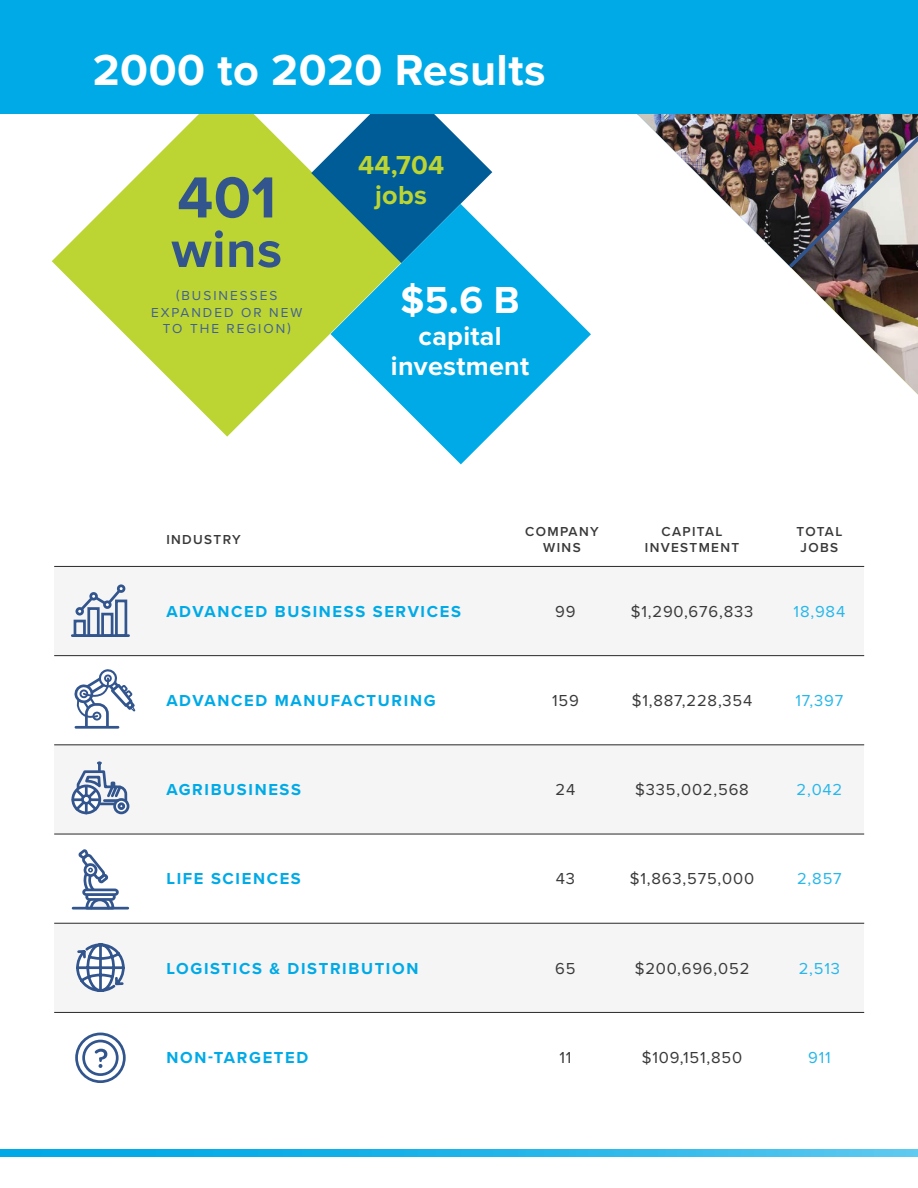
<style>
.page{position:relative;width:918px;height:1188px;background:#fff}
.page>*{position:absolute;margin:0;border:0;box-sizing:border-box;transform-origin:0 0}
.t1{font:700 60px "Proxima Nova";color:#32558e}
.t2{font:700 52.5px "Proxima Nova";color:#32558e}
.t3{font:700 45px "Proxima Nova";letter-spacing:.01em;color:#fff}
.t4{font:700 39px "Proxima Nova";color:#fff}
.t5{font:700 27px/30px "Proxima Nova";letter-spacing:.01em;color:#fff;text-align:center}
.t6{font:700 27px/30px "Proxima Nova";letter-spacing:.01em;color:#bdd532;text-align:center}
.t7{font:700 16.5px "Proxima Nova";letter-spacing:.1em;color:#00aae7}
.t8{font:16.5px "Proxima Nova";letter-spacing:.05em;color:#393939}
.t9{font:16.5px "Proxima Nova";letter-spacing:.05em;color:#26b7eb}
.t10{font:600 13.5px/16.2px "Proxima Nova";letter-spacing:.1em;color:#393939;text-align:center}
.t11{font:13.5px/16.2px "Proxima Nova";letter-spacing:.15em;color:#406096;text-align:center}
</style>
<div class="page">
<img style="left:523px;top:113px;width:262px;height:149px">
<svg style="left:52px;top:113px;width:278px;height:324px;fill:#bdd532"></svg>
<svg style="left:311px;top:113px;width:181px;height:150px"></svg>
<svg style="left:330px;top:204px;width:261px;height:260px;fill:#00aae7"></svg>
<img style="left:785px;top:113px;width:133px;height:282px">
<div style="left:0;top:0;width:918px;height:113px;background:#00aae7"></div>
<div style="left:54px;top:567px;width:810px;height:89px;background:#f5f5f5"></div>
<div style="left:54px;top:745px;width:810px;height:89px;background:#f5f5f5"></div>
<div style="left:54px;top:923px;width:810px;height:89px;background:#f5f5f5"></div>
<svg style="left:74px;top:669px;width:62px;height:60px"></svg>
<hr style="left:76px;top:726px;width:42px;height:3px;background:#32558e">
<svg style="left:72px;top:585px;width:57px;height:52px"></svg>
<div style="left:117px;top:584px;width:8px;height:9px;border:3px solid #32558e;border-radius:50%"></div>
<svg style="left:76px;top:943px;width:49px;height:49px"></svg>
<svg style="left:77px;top:1034px;width:47px;height:48px"></svg>
<div style="left:75px;top:1033px;width:51px;height:50px;border:3px solid #32558e;border-radius:50%"></div>
<svg style="left:95px;top:1049px;width:12px;height:19px"></svg>
<div style="left:82px;top:1040px;width:37px;height:36px;border:3px solid #32558e;border-radius:50%"></div>
<hr style="left:54px;top:655px;width:810px;height:1px;background:#292929">
<hr style="left:54px;top:566px;width:810px;height:1px;background:#292929">
<hr style="left:54px;top:745px;width:810px;height:1px;background:#292929">
<hr style="left:54px;top:834px;width:810px;height:1px;background:#292929">
<hr style="left:54px;top:923px;width:810px;height:1px;background:#292929">
<hr style="left:54px;top:1012px;width:810px;height:1px;background:#292929">
<svg style="left:70px;top:761px;width:59px;height:149px"></svg>
<hr style="left:73px;top:907px;width:55px;height:3px;background:#32558e">
<svg style="left:0;top:1150px;width:918px;height:7px;background:#23b5e9"></svg>
<h3 class="t3" style="left:93px;top:43px;width:454px">2000 to 2020 Results</h3>
<h1 class="t1" style="left:177px;top:162px;width:100px">401</h1>
<h2 class="t2" style="left:171px;top:218px;width:112px">wins</h2>
<p class="t11" style="left:151px;top:288px;width:153px">(BUSINESSES<br>EXPANDED OR NEW<br>TO THE REGION)</p>
<h3 class="t6" style="left:358px;top:151px;width:88px">44,704 jobs</h3>
<h3 class="t4" style="left:401px;top:277px;width:121px">$5.6 B</h3>
<h3 class="t5" style="left:391px;top:322px;width:140px">capital investment</h3>
<p class="t10" style="left:166px;top:531px;width:76px">INDUSTRY</p>
<p class="t10" style="left:525px;top:523px;width:75px">COMPANY<br>WINS</p>
<p class="t10" style="left:645px;top:523px;width:96px">CAPITAL<br>INVESTMENT</p>
<p class="t10" style="left:797px;top:523px;width:47px">TOTAL<br>JOBS</p>
<p class="t7" style="left:166px;top:601px;width:296px">ADVANCED BUSINESS SERVICES</p>
<p class="t8" style="left:555px;top:601px;width:22px">99</p>
<p class="t8" style="left:631px;top:601px;width:124px">$1,290,676,833</p>
<p class="t9" style="left:794px;top:601px;width:53px">18,984</p>
<p class="t7" style="left:166px;top:691px;width:271px">ADVANCED MANUFACTURING</p>
<p class="t8" style="left:552px;top:691px;width:28px">159</p>
<p class="t8" style="left:632px;top:691px;width:122px">$1,887,228,354</p>
<p class="t9" style="left:796px;top:691px;width:49px">17,397</p>
<p class="t7" style="left:166px;top:780px;width:136px">AGRIBUSINESS</p>
<p class="t8" style="left:556px;top:780px;width:21px">24</p>
<p class="t8" style="left:635px;top:780px;width:115px">$335,002,568</p>
<p class="t9" style="left:797px;top:780px;width:47px">2,042</p>
<p class="t7" style="left:166px;top:869px;width:136px">LIFE SCIENCES</p>
<p class="t8" style="left:556px;top:869px;width:21px">43</p>
<p class="t8" style="left:630px;top:869px;width:126px">$1,863,575,000</p>
<p class="t9" style="left:797px;top:869px;width:46px">2,857</p>
<p class="t7" style="left:166px;top:958px;width:254px">LOGISTICS &amp; DISTRIBUTION</p>
<p class="t8" style="left:555px;top:958px;width:22px">65</p>
<p class="t8" style="left:635px;top:958px;width:116px">$200,696,052</p>
<p class="t9" style="left:799px;top:958px;width:43px">2,513</p>
<p class="t7" style="left:166px;top:1048px;width:143px">NON-TARGETED</p>
<p class="t8" style="left:559px;top:1048px;width:14px">11</p>
<p class="t8" style="left:642px;top:1048px;width:102px">$109,151,850</p>
<p class="t9" style="left:808px;top:1048px;width:24px">911</p>
</div>
